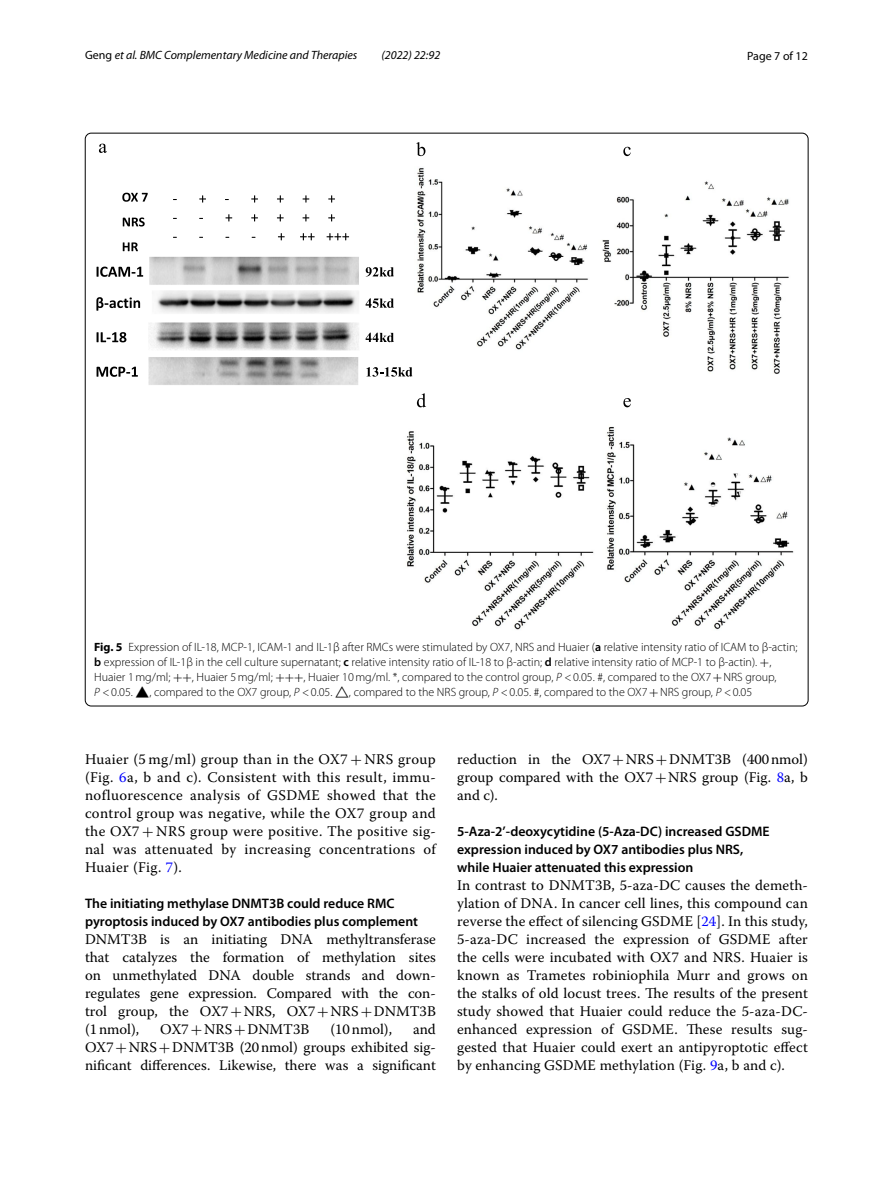
<style>
.page{position:relative;width:893px;height:1187px;background:#fff}
.page>*{position:absolute;margin:0;border:0;box-sizing:border-box;transform-origin:0 0}
.t1{font:14.7px/18px "Warnock Pro";letter-spacing:.005em;color:#000;text-align:justify}
.t2{font:600 13.8px/18px "Myriad Pro";color:#000}
.t3{font:300 12px/15px "Myriad Pro";color:#000}
.t4{font:italic 12px "Myriad Pro";color:#000}
.t5{font:12px "Myriad Pro";color:#000}
.s1{font-style:normal}
.s2{font-weight:700}
.s3{font-weight:600}
.s4{font-family:"MTSY";font-weight:400}
.s5{font-style:italic}
.s6{font-family:"STIX Math";font-weight:400}
.s7{font-family:"MTSY"}
.s8{color:#00f}
</style>
<div class="page">
<img style="left:148px;top:168px;width:646px;height:462px">
<svg style="left:99px;top:144px;width:8px;height:9px"></svg>
<svg style="left:416px;top:142px;width:9px;height:14px"></svg>
<svg style="left:623px;top:147px;width:8px;height:9px"></svg>
<svg style="left:417px;top:393px;width:9px;height:14px"></svg>
<svg style="left:623px;top:398px;width:8px;height:9px"></svg>
<svg style="left:366px;top:298px;width:28px;height:10px"></svg>
<svg style="left:366px;top:332px;width:28px;height:10px"></svg>
<svg style="left:366px;top:267px;width:28px;height:9px"></svg>
<svg style="left:366px;top:367px;width:46px;height:9px"></svg>
<svg style="left:97px;top:366px;width:41px;height:11px"></svg>
<svg style="left:97px;top:332px;width:29px;height:10px"></svg>
<svg style="left:96px;top:297px;width:44px;height:14px"></svg>
<svg style="left:122px;top:193px;width:26px;height:9px"></svg>
<svg style="left:123px;top:217px;width:22px;height:9px"></svg>
<svg style="left:123px;top:242px;width:15px;height:9px"></svg>
<svg style="left:199px;top:195px;width:7px;height:7px"></svg>
<svg style="left:251px;top:195px;width:84px;height:7px"></svg>
<svg style="left:225px;top:214px;width:110px;height:7px"></svg>
<svg style="left:278px;top:233px;width:7px;height:7px"></svg>
<svg style="left:300px;top:233px;width:49px;height:7px"></svg>
<svg style="left:97px;top:266px;width:46px;height:11px"></svg>
<p class="t4" style="left:85px;top:48px;width:274px"><span class="s1">Geng</span> et al. BMC Complementary Medicine and Therapies</p>
<p class="t4" style="left:381px;top:48px;width:60px">(2022) 22:92</p>
<p class="t5" style="left:747px;top:48px;width:62px">Page 7 of 12</p>
<p class="t3" style="left:94px;top:639px;width:705px"><span class="s2">Fig. 5</span> Expression of IL-18, MCP-1, ICAM-1 and IL-1β after RMCs were stimulated by OX7, NRS and Huaier (<span class="s3">a</span> relative intensity ratio of ICAM to β-actin; <span class="s3">b</span> expression of IL-1β in the cell culture supernatant; <span class="s3">c</span> relative intensity ratio of IL-18 to β-actin; <span class="s3">d</span> relative intensity ratio of MCP-1 to β-actin). <span class="s4">+</span>, Huaier 1mg/ml; <span class="s4">++</span>, Huaier 5mg/ml; <span class="s4">+++</span>, Huaier 10mg/ml. *, compared to the control group, <span class="s5">P</span> &lt;0.05. #, compared to the OX7<span class="s4">+</span>NRS group,<br><span class="s5">P</span> &lt;0.05. <span class="s6">▲</span>, compared to the OX7 group, <span class="s5">P</span> &lt;0.05. <span class="s6">△</span>, compared to the NRS group, <span class="s5">P</span> &lt;0.05. #, compared to the OX7<span class="s4">+</span>NRS group, <span class="s5">P</span> &lt;0.05</p>
<p class="t1" style="left:85px;top:749px;width:352px">Huaier (5 mg/ml) group than in the OX7 <span class="s7">+</span> NRS group (Fig. <span class="s8">6</span>a, b and c). Consistent with this result, immu&shy;nofluorescence analysis of GSDME showed that the control group was negative, while the OX7 group and the OX7 <span class="s7">+</span> NRS group were positive. The positive sig&shy;nal was attenuated by increasing concentrations of Huaier (Fig. <span class="s8">7</span>).</p>
<p class="t2" style="left:85px;top:893px;width:335px">The initiating methylase DNMT3B could reduce RMC pyroptosis induced by OX7 antibodies plus complement</p>
<p class="t1" style="left:85px;top:929px;width:352px">DNMT3B is an initiating DNA methyltransferase that catalyzes the formation of methylation sites on unmethylated DNA double strands and down&shy;regulates gene expression. Compared with the con&shy;trol group, the OX7<span class="s7">+</span>NRS, OX7<span class="s7">+</span>NRS<span class="s7">+</span>DNMT3B (1nmol),</p>
<p class="t1" style="left:160px;top:1019px;width:151px">OX7<span class="s7">+</span>NRS<span class="s7">+</span>DNMT3B</p>
<p class="t1" style="left:330px;top:1019px;width:63px">(10nmol),</p>
<p class="t1" style="left:85px;top:1019px;width:352px;text-indent:328px">and OX7<span class="s7">+</span>NRS<span class="s7">+</span>DNMT3B (20nmol) groups exhibited sig&shy;nificant differences. Likewise, there was a significant</p>
<p class="t1" style="left:457px;top:749px;width:352px">reduction in the OX7<span class="s7">+</span>NRS<span class="s7">+</span>DNMT3B (400nmol) group compared with the OX7<span class="s7">+</span>NRS group (Fig. <span class="s8">8</span>a, b and c).</p>
<p class="t2" style="left:457px;top:821px;width:314px">5‑Aza‑2’‑deoxycytidine (5‑Aza‑DC) increased GSDME expression induced by OX7 antibodies plus NRS, while Huaier attenuated this expression</p>
<p class="t1" style="left:457px;top:875px;width:352px">In contrast to DNMT3B, 5-aza-DC causes the demeth&shy;ylation of DNA. In cancer cell lines, this compound can reverse the effect of silencing GSDME [<span class="s8">24</span>]. In this study, 5-aza-DC increased the expression of GSDME after the cells were incubated with OX7 and NRS. Huaier is known as Trametes robiniophila Murr and grows on the stalks of old locust trees. The results of the present study showed that Huaier could reduce the 5-aza-DC&shy;enhanced expression of GSDME. These results sug&shy;gested that Huaier could exert an antipyroptotic effect by enhancing GSDME methylation (Fig. <span class="s8">9</span>a, b and c).</p>
</div>
